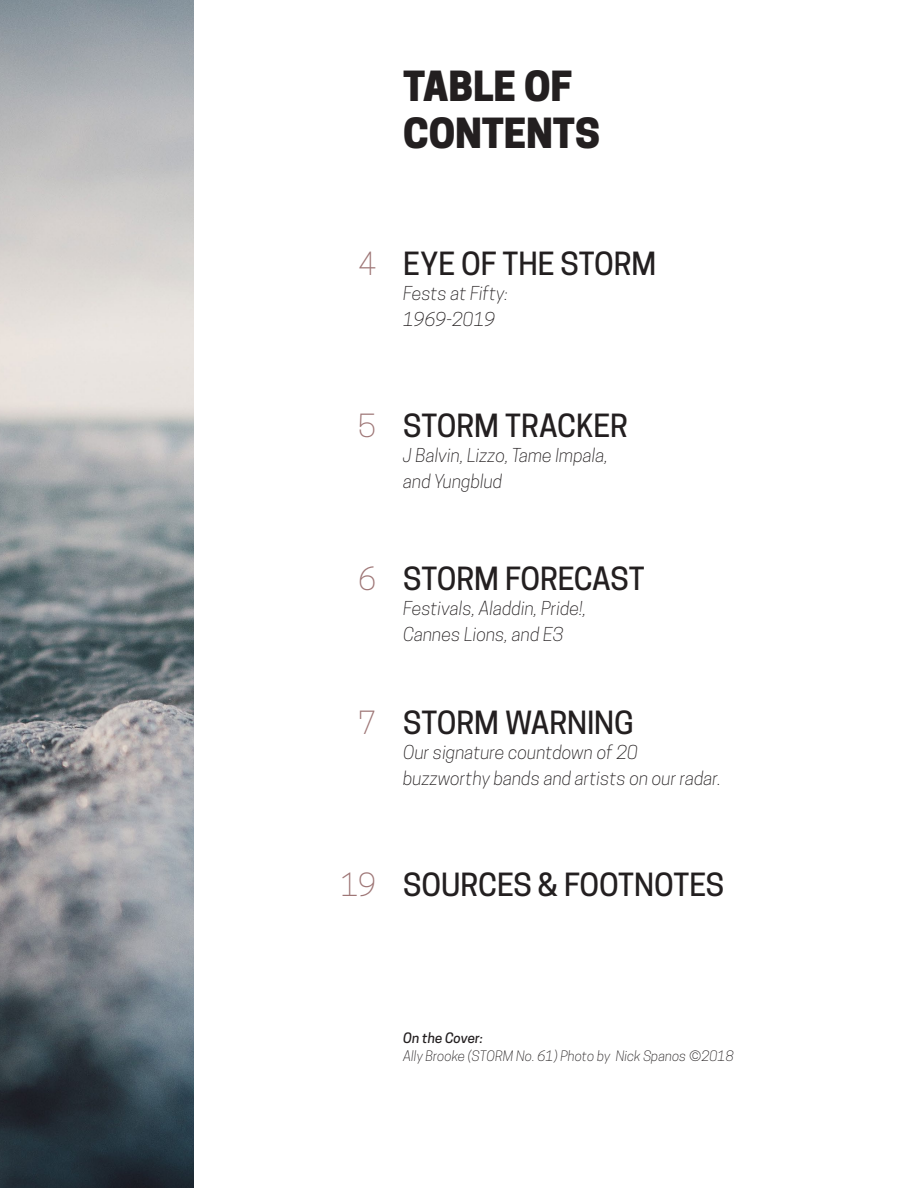
<style>
.page{position:relative;width:918px;height:1188px;background:#fff}
.page>*{position:absolute;margin:0;border:0;box-sizing:border-box;transform-origin:0 0}
.t1{font:800 39px "Cooper Hewitt";letter-spacing:-.005em;color:#231f20}
.t2{font:500 30px "Cooper Hewitt";letter-spacing:-.005em;color:#231f20}
.t3{font:300 30px "Cooper Hewitt";color:#9e7676}
.t4{font:italic 300 18px/25.5px "Cooper Hewitt";color:#231f20}
.t5{font:italic 300 13.5px "Cooper Hewitt";color:#231f20}
.t6{font:italic 500 13.5px "Cooper Hewitt";color:#231f20}
</style>
<div class="page">
<img style="left:0;top:0;width:194px;height:1188px">
<p class="t1" style="left:403px;top:63px;width:171px">TABLE OF</p>
<p class="t1" style="left:403px;top:110px;width:198px">CONTENTS</p>
<p class="t3" style="left:358px;top:246px;width:19px">4</p>
<p class="t2" style="left:403px;top:246px;width:255px">EYE OF THE STORM</p>
<p class="t4" style="left:403px;top:281px;width:107px">Fests at Fifty:</p>
<p class="t4" style="left:403px;top:306px;width:94px">1969-2019</p>
<p class="t3" style="left:358px;top:408px;width:19px">5</p>
<p class="t2" style="left:403px;top:408px;width:226px">STORM TRACKER</p>
<p class="t4" style="left:403px;top:443px;width:206px">J Balvin, Lizzo, Tame Impala,</p>
<p class="t4" style="left:403px;top:468px;width:101px">and Yungblud</p>
<p class="t3" style="left:358px;top:561px;width:19px">6</p>
<p class="t3" style="left:358px;top:705px;width:19px">7</p>
<p class="t2" style="left:403px;top:561px;width:243px">STORM FORECAST</p>
<p class="t4" style="left:403px;top:596px;width:185px">Festivals, Aladdin, Pride!,</p>
<p class="t4" style="left:403px;top:621px;width:162px">Cannes Lions, and E3</p>
<p class="t2" style="left:403px;top:705px;width:232px">STORM WARNING</p>
<p class="t4" style="left:403px;top:740px;width:319px">Our signature countdown of 20 buzzworthy bands and artists on our radar.</p>
<p class="t3" style="left:341px;top:867px;width:37px">19</p>
<p class="t2" style="left:403px;top:867px;width:323px">SOURCES &amp; FOOTNOTES</p>
<p class="t6" style="left:403px;top:1030px;width:81px">On the Cover:</p>
<p class="t5" style="left:403px;top:1048px;width:332px">Ally Brooke (STORM No. 61) Photo by Nick Spanos ©2018</p>
</div>
